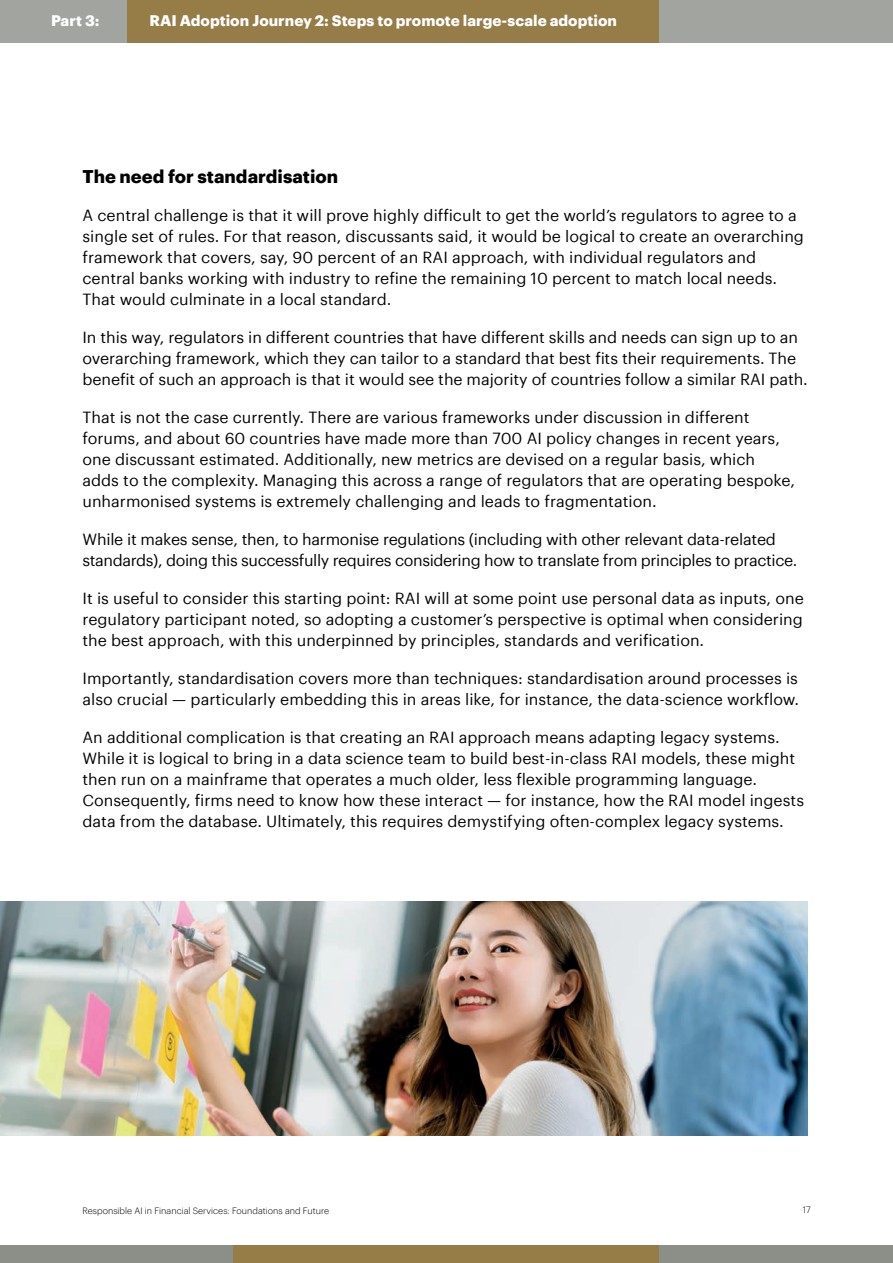
<style>
.page{position:relative;width:893px;height:1263px;background:#fff}
.page>*{position:absolute;margin:0;border:0;box-sizing:border-box;transform-origin:0 0}
.t1{font:700 18px "Graphik";color:#000001}
.t2{font:15.75px/21px "Graphik";color:#000001}
.t3{font:15.75px/21px "Graphik";letter-spacing:-.025em;color:#000001}
.t4{font:700 15px "Graphik";color:#fff}
.t5{font:300 9px "Graphik";color:#000001}
</style>
<div class="page">
<img style="left:0;top:901px;width:808px;height:234px">
<div style="left:0;top:1246px;width:893px;height:17px;background:#8b8f87"></div>
<div style="left:234px;top:1246px;width:425px;height:17px;background:#967d47"></div>
<div style="left:0;top:0;width:893px;height:43px;background:#a2a59f"></div>
<div style="left:128px;top:0;width:531px;height:43px;background:#967d47"></div>
<p class="t4" style="left:51px;top:9px;width:50px">Part 3:</p>
<p class="t4" style="left:149px;top:9px;width:469px">RAI Adoption Journey 2: Steps to promote large-scale adoption</p>
<p class="t1" style="left:82px;top:162px;width:257px">The need for standardisation</p>
<p class="t2" style="left:82px;top:203px;width:723px">A central challenge is that it will prove highly difficult to get the world’s regulators to agree to a single set of rules. For that reason, discussants said, it would be logical to create an overarching framework that covers, say, 90 percent of an RAI approach, with individual regulators and central banks working with industry to refine the remaining 10 percent to match local needs.<br>That would culminate in a local standard.</p>
<p class="t2" style="left:82px;top:325px;width:727px">In this way, regulators in different countries that have different skills and needs can sign up to an overarching framework, which they can tailor to a standard that best fits their requirements. The benefit of such an approach is that it would see the majority of countries follow a similar RAI path.</p>
<p class="t2" style="left:82px;top:405px;width:714px">That is not the case currently. There are various frameworks under discussion in different forums, and about 60 countries have made more than 700 AI policy changes in recent years, one discussant estimated. Additionally, new metrics are devised on a regular basis, which adds to the complexity. Managing this across a range of regulators that are operating bespoke, unharmonised systems is extremely challenging and leads to fragmentation.</p>
<p class="t3" style="left:82px;top:527px;width:716px">While it makes sense, then, to harmonise regulations (including with other relevant data-related standards), doing this successfully requires considering how to translate from principles to practice.</p>
<p class="t2" style="left:82px;top:586px;width:723px;text-align:justify">It is useful to consider this starting point: RAI will at some point use personal data as inputs, one regulatory participant noted, so adopting a customer’s perspective is optimal when considering the best approach, with this underpinned by principles, standards and verification.</p>
<p class="t2" style="left:82px;top:666px;width:718px">Importantly, standardisation covers more than techniques: standardisation around processes is also crucial — particularly embedding this in areas like, for instance, the data-science workflow.</p>
<p class="t2" style="left:82px;top:725px;width:723px">An additional complication is that creating an RAI approach means adapting legacy systems.<br>While it is logical to bring in a data science team to build best-in-class RAI models, these might then run on a mainframe that operates a much older, less flexible programming language.<br>Consequently, firms need to know how these interact — for instance, how the RAI model ingests data from the database. Ultimately, this requires demystifying often-complex legacy systems.</p>
<p class="t5" style="left:82px;top:1204px;width:248px">Responsible AI in Financial Services: Foundations and Future</p>
<p class="t5" style="left:803px;top:1203px;width:9px">17</p>
</div>
